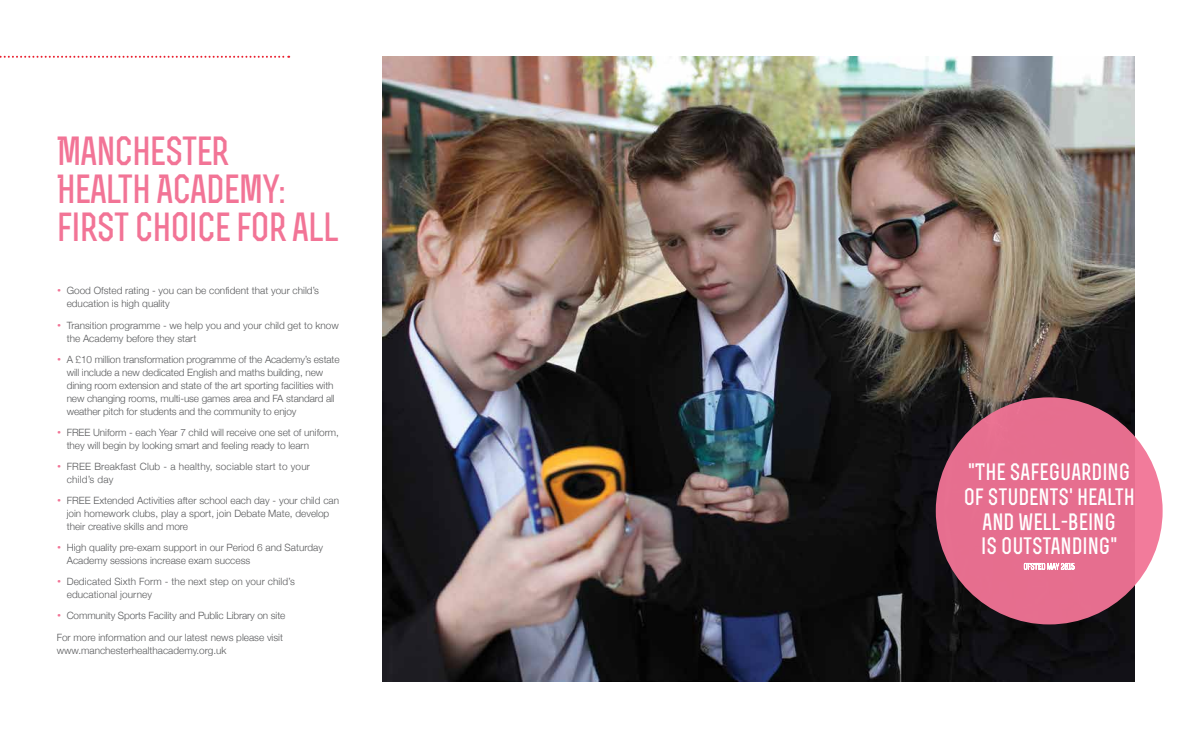
<style>
.page{position:relative;width:1191px;height:738px;background:#fff}
.page>*{position:absolute;margin:0;border:0;box-sizing:border-box;transform-origin:0 0}
.t1{font:700 38px/38px "Rex";letter-spacing:-.025em;color:#f27496}
.t2{font:700 22.1px/24.6px "Rex";color:#fff;text-align:center}
.t3{font:300 10px/13px "Helvetica Neue";color:#58595b}
.t4{font:300 10px/13px "Helvetica Neue";letter-spacing:.02em;color:#58595b}
.s1{font-family:"Georgia";font-weight:700;font-size:14px;color:#f27496}
</style>
<div class="page">
<svg style="left:0;top:56px;width:289px;height:2px"></svg>
<img style="left:383px;top:57px;width:751px;height:623px">
<div style="left:935px;top:397px;width:227px;height:227px;background:linear-gradient(to right,#de6a8a,#ed7596);border-radius:50%"></div>
<svg style="left:1024px;top:562px;width:50px;height:7px"></svg>
<h1 class="t1" style="left:57px;top:132px;width:283px">MANCHESTER<br>HEALTH ACADEMY:<br>FIRST CHOICE FOR ALL</h1>
<p class="t3" style="left:67px;top:283px;width:254px;text-indent:-10px"><span class="s1">·</span> Good Ofsted rating - you can be confident that your child’s education is high quality</p>
<p class="t3" style="left:67px;top:317px;width:273px;text-indent:-10px"><span class="s1">·</span> Transition programme - we help you and your child get to know the Academy before they start</p>
<p class="t3" style="left:67px;top:351px;width:274px;text-indent:-10px"><span class="s1">·</span> A £10 million transformation programme of the Academy’s estate will include a new dedicated English and maths building, new dining room extension and state of the art sporting facilities with new changing rooms, multi-use games area and FA standard all weather pitch for students and the community to enjoy</p>
<p class="t3" style="left:67px;top:424px;width:274px;text-indent:-10px"><span class="s1">·</span> FREE Uniform - each Year 7 child will receive one set of uniform, they will begin by looking smart and feeling ready to learn</p>
<p class="t4" style="left:67px;top:458px;width:245px;text-indent:-10px"><span class="s1">·</span> FREE Breakfast Club - a healthy, sociable start to your child’s day</p>
<p class="t3" style="left:67px;top:493px;width:274px;text-indent:-10px"><span class="s1">·</span> FREE Extended Activities after school each day - your child can join homework clubs, play a sport, join Debate Mate, develop their creative skills and more</p>
<p class="t3" style="left:67px;top:540px;width:258px;text-indent:-10px"><span class="s1">·</span> High quality pre-exam support in our Period 6 and Saturday<br>Academy sessions increase exam success</p>
<p class="t3" style="left:67px;top:574px;width:230px;text-indent:-10px"><span class="s1">·</span> Dedicated Sixth Form - the next step on your child’s educational journey</p>
<p class="t3" style="left:57px;top:603px;width:230px;line-height:21.5px"><span class="s1">·</span> Community Sports Facility and Public Library on site<br>For more information and our latest news please visit</p>
<p class="t3" style="left:57px;top:642px;width:171px">www.manchesterhealthacademy.org.uk</p>
<h2 class="t2" style="left:963px;top:459px;width:172px">"THE SAFEGUARDING<br>OF STUDENTS' HEALTH<br>AND WELL-BEING<br>IS OUTSTANDING"</h2>
</div>
